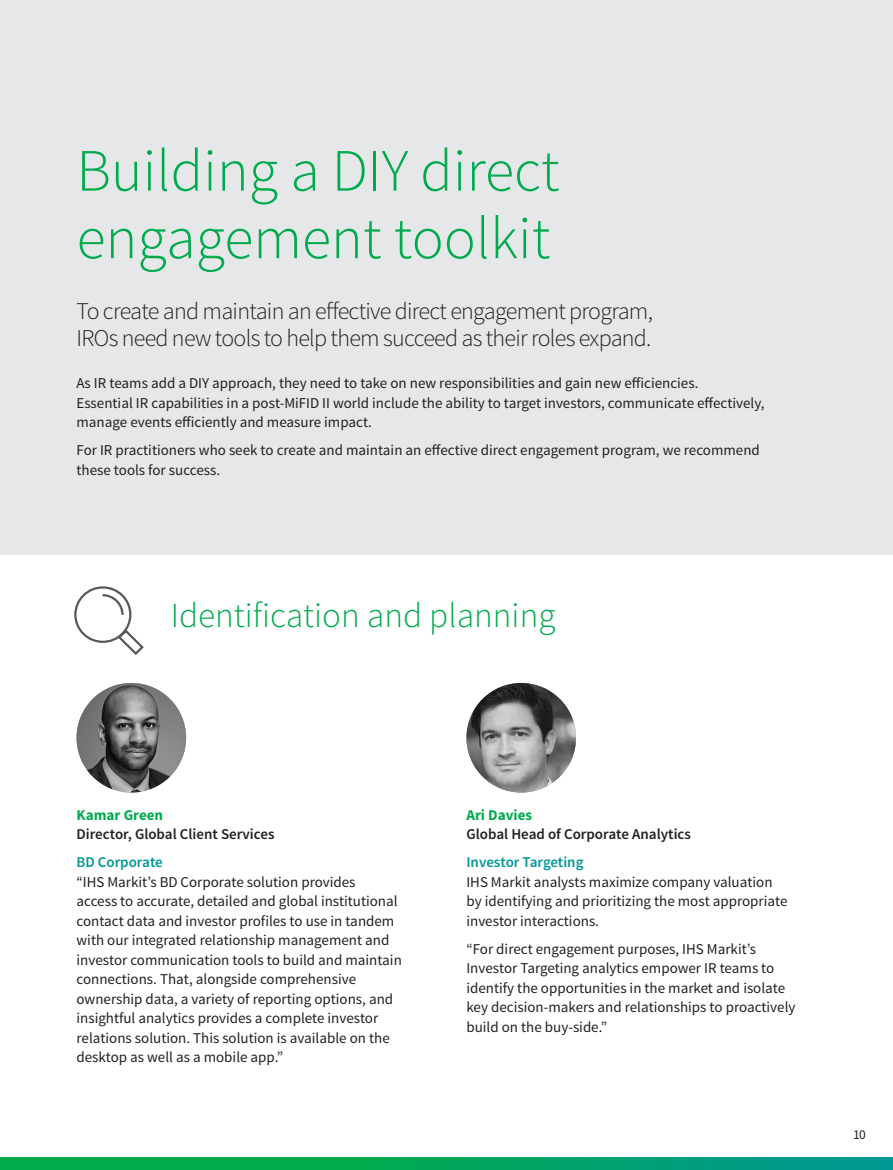
<style>
.page{position:relative;width:893px;height:1170px;background:#fff}
.page>*{position:absolute;margin:0;border:0;box-sizing:border-box;transform-origin:0 0}
.t1{font:300 60px/67.5px "Source Sans Pro";color:#00ab4d}
.t2{font:300 35.1px "Source Sans Pro";color:#00ab4d}
.t3{font:300 24px/27px "Source Sans Pro";letter-spacing:-.03em;color:#231f20}
.t4{font:15px/19.5px "Source Sans Pro";color:#231f20}
.t5{font:600 15px "Source Sans Pro";color:#231f20}
.t6{font:600 15px "Source Sans Pro";color:#009696}
.t7{font:700 15px "Source Sans Pro";color:#00ab4d}
.t8{font:13.5px "Source Sans Pro";color:#231f20}
</style>
<div class="page">
<div style="left:0;top:0;width:893px;height:554px;background:#e6e7e9"></div>
<svg style="left:74px;top:586px;width:70px;height:69px"></svg>
<img style="left:77px;top:683px;width:109px;height:109px;border-radius:55px">
<img style="left:466px;top:683px;width:110px;height:109px;border-radius:55px">
<svg style="left:0;top:1157px;width:893px;height:12px;background:#00a462"></svg>
<h1 class="t1" style="left:77px;top:137px;width:484px">Building a DIY direct engagement toolkit</h1>
<h3 class="t3" style="left:77px;top:298px;width:578px">To create and maintain an effective direct engagement program,<br>IROs need new tools to help them succeed as their roles expand.</h3>
<p class="t4" style="left:77px;top:373px;width:689px">As IR teams add a DIY approach, they need to take on new responsibilities and gain new efficiencies.<br>Essential IR capabilities in a post-MiFID II world include the ability to target investors, communicate effectively, manage events efficiently and measure impact.</p>
<p class="t4" style="left:77px;top:440px;width:685px">For IR practitioners who seek to create and maintain an effective direct engagement program, we recommend these tools for success.</p>
<h2 class="t2" style="left:171px;top:594px;width:386px">Identification and planning</h2>
<p class="t7" style="left:77px;top:805px;width:88px">Kamar Green</p>
<p class="t5" style="left:77px;top:824px;width:199px">Director, Global Client Services</p>
<p class="t6" style="left:77px;top:852px;width:88px">BD Corporate</p>
<p class="t4" style="left:77px;top:872px;width:327px">“IHS Markit’s BD Corporate solution provides<br>access to accurate, detailed and global institutional contact data and investor profiles to use in tandem with our integrated relationship management and investor communication tools to build and maintain connections. That, alongside comprehensive ownership data, a variety of reporting options, and insightful analytics provides a complete investor relations solution. This solution is available on the desktop as well as a mobile app.”</p>
<p class="t7" style="left:466px;top:805px;width:67px">Ari Davies</p>
<p class="t5" style="left:466px;top:824px;width:226px">Global Head of Corporate Analytics</p>
<p class="t6" style="left:466px;top:852px;width:119px">Investor Targeting</p>
<p class="t4" style="left:466px;top:872px;width:323px">IHS Markit analysts maximize company valuation by identifying and prioritizing the most appropriate investor interactions.</p>
<p class="t4" style="left:466px;top:939px;width:331px">“For direct engagement purposes, IHS Markit’s Investor Targeting analytics empower IR teams to identify the opportunities in the market and isolate key decision-makers and relationships to proactively build on the buy-side.”</p>
<p class="t8" style="left:853px;top:1125px;width:14px">10</p>
</div>
